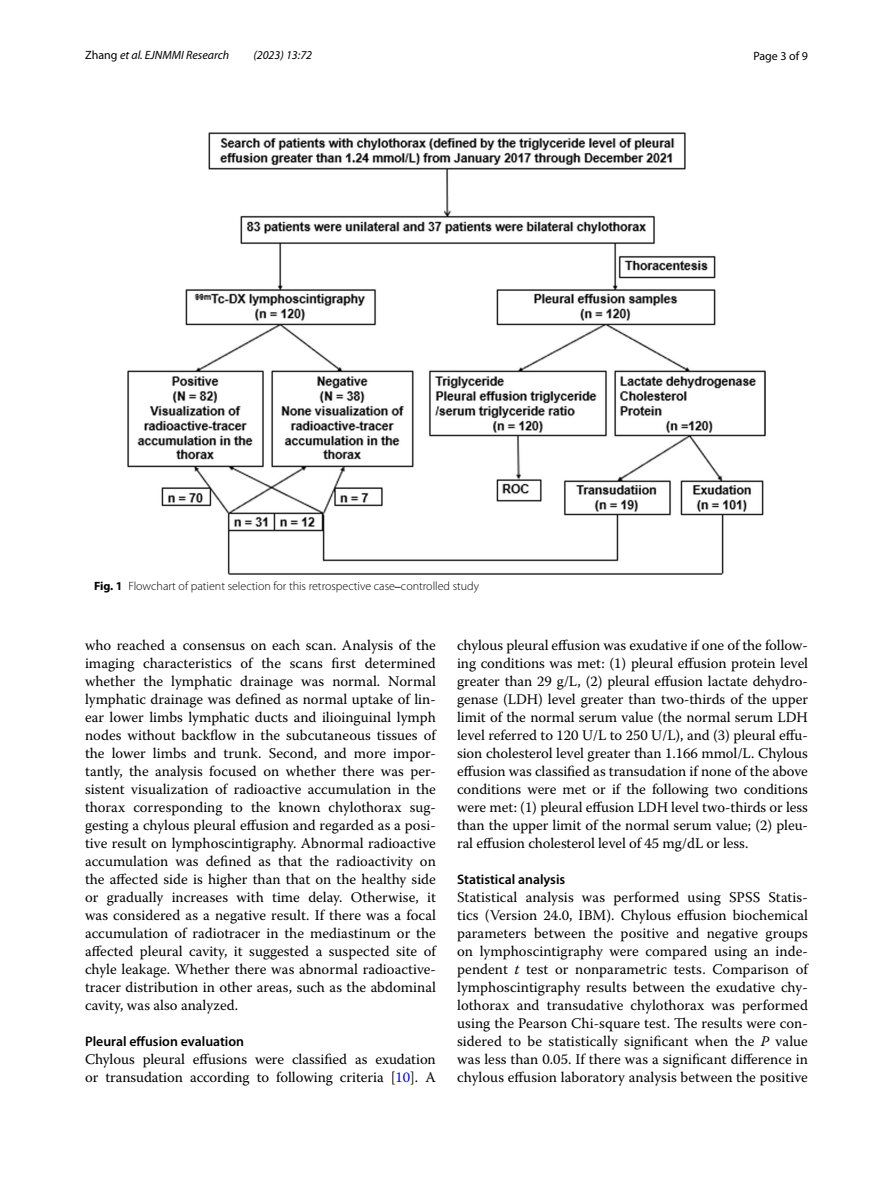
<style>
.page{position:relative;width:893px;height:1187px;background:#fff}
.page>*{position:absolute;margin:0;border:0;box-sizing:border-box;transform-origin:0 0}
.t1{font:14.7px/18px "Warnock Pro";letter-spacing:-.005em;color:#000;text-align:justify}
.t2{font:600 13.8px "Myriad Pro";color:#000}
.t3{font:300 12px "Myriad Pro";color:#000}
.t4{font:italic 12px "Myriad Pro";color:#000}
.t5{font:12px "Myriad Pro";color:#000}
.s1{font-style:normal}
.s2{font-weight:700}
.s3{font-family:"STIX Math";font-weight:400}
.s4{color:#00f}
.s5{font-style:italic}
</style>
<div class="page">
<img style="left:128px;top:133px;width:637px;height:441px">
<p class="t4" style="left:85px;top:48px;width:146px"><span class="s1">Zhang</span> et al. EJNMMI Research</p>
<p class="t4" style="left:253px;top:48px;width:60px">(2023) 13:72</p>
<p class="t5" style="left:753px;top:48px;width:56px">Page 3 of 9</p>
<p class="t3" style="left:94px;top:579px;width:387px"><span class="s2">Fig. 1</span> Flowchart of patient selection for this retrospective case<span class="s3">‒</span>controlled study</p>
<p class="t1" style="left:85px;top:636px;width:352px">who reached a consensus on each scan. Analysis of the imaging characteristics of the scans first determined whether the lymphatic drainage was normal. Normal lymphatic drainage was defined as normal uptake of lin&shy;ear lower limbs lymphatic ducts and ilioinguinal lymph nodes without backflow in the subcutaneous tissues of the lower limbs and trunk. Second, and more impor&shy;tantly, the analysis focused on whether there was per&shy;sistent visualization of radioactive accumulation in the thorax corresponding to the known chylothorax sug&shy;gesting a chylous pleural effusion and regarded as a posi&shy;tive result on lymphoscintigraphy. Abnormal radioactive accumulation was defined as that the radioactivity on the affected side is higher than that on the healthy side or gradually increases with time delay. Otherwise, it was considered as a negative result. If there was a focal accumulation of radiotracer in the mediastinum or the affected pleural cavity, it suggested a suspected site of chyle leakage. Whether there was abnormal radioactive&shy;tracer distribution in other areas, such as the abdominal cavity, was also analyzed.</p>
<p class="t2" style="left:85px;top:1032px;width:161px">Pleural effusion evaluation</p>
<p class="t1" style="left:85px;top:1050px;width:352px">Chylous pleural effusions were classified as exudation or transudation according to following criteria [<span class="s4">10</span>]. A</p>
<p class="t1" style="left:457px;top:636px;width:352px">chylous pleural effusion was exudative if one of the follow&shy;ing conditions was met: (1) pleural effusion protein level greater than 29 g/L, (2) pleural effusion lactate dehydro&shy;genase (LDH) level greater than two-thirds of the upper limit of the normal serum value (the normal serum LDH level referred to 120 U/L to 250 U/L), and (3) pleural effu&shy;sion cholesterol level greater than 1.166 mmol/L. Chylous effusion was classified as transudation if none of the above conditions were met or if the following two conditions were met: (1) pleural effusion LDH level two-thirds or less than the upper limit of the normal serum value; (2) pleu&shy;ral effusion cholesterol level of 45 mg/dL or less.</p>
<p class="t2" style="left:457px;top:870px;width:110px">Statistical analysis</p>
<p class="t1" style="left:457px;top:888px;width:352px">Statistical analysis was performed using SPSS Statis&shy;tics (Version 24.0, IBM). Chylous effusion biochemical parameters between the positive and negative groups on lymphoscintigraphy were compared using an inde&shy;pendent <span class="s5">t</span> test or nonparametric tests. Comparison of lymphoscintigraphy results between the exudative chy&shy;lothorax and transudative chylothorax was performed using the Pearson Chi-square test. The results were con&shy;sidered to be statistically significant when the <span class="s5">P</span> value was less than 0.05. If there was a significant difference in chylous effusion laboratory analysis between the positive</p>
</div>
